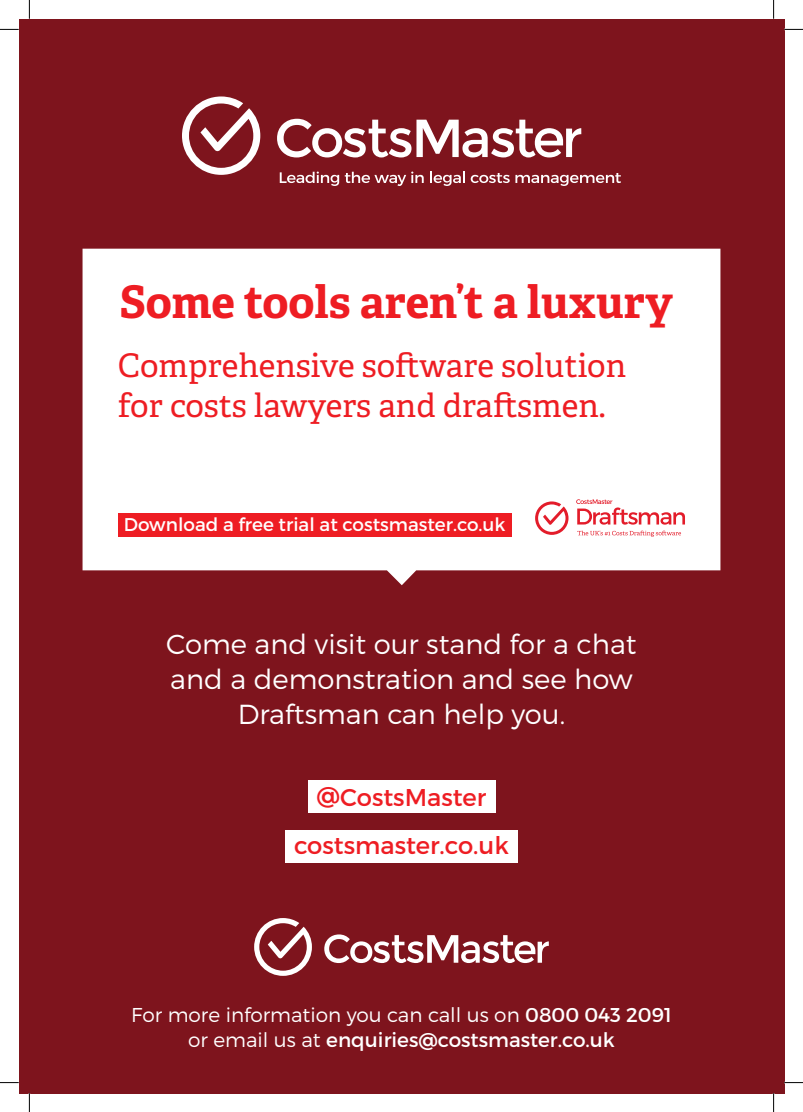
<style>
.page{position:relative;width:803px;height:1112px;background:#fff}
.page>*{position:absolute;margin:0;border:0;box-sizing:border-box;transform-origin:0 0}
.t1{font:700 44.88px "Adelle";color:#ee1d23}
.t2{font:32.5px/40px "Adelle";color:#ee1d23}
.t3{font:300 27.5px/35px "Montserrat";color:#fff;text-align:center}
.t4{font:24.25px "Montserrat";color:#ee1d23}
.t5{font:300 20px/25px "Montserrat";color:#fff;text-align:center}
.t6{font:18.38px "Montserrat";color:#fff}
.s1{font-weight:400}
</style>
<div class="page">
<div style="left:19px;top:19px;width:765px;height:1073px;background:#7e141d"></div>
<div style="left:83px;top:248px;width:637px;height:337px;background:#fff"></div>
<svg style="left:576px;top:499px;width:109px;height:25px;background:#f7c1c5"></svg>
<svg style="left:535px;top:501px;width:33px;height:33px"></svg>
<svg style="left:577px;top:530px;width:104px;height:6px"></svg>
<svg style="left:280px;top:171px;width:59px;height:15px"></svg>
<svg style="left:345px;top:171px;width:79px;height:15px"></svg>
<svg style="left:430px;top:172px;width:35px;height:14px"></svg>
<svg style="left:471px;top:173px;width:150px;height:13px"></svg>
<svg style="left:277px;top:119px;width:304px;height:38px"></svg>
<svg style="left:182px;top:96px;width:78px;height:79px"></svg>
<div style="left:308px;top:780px;width:187px;height:32px;background:#fff"></div>
<div style="left:285px;top:830px;width:233px;height:32px;background:#fff"></div>
<svg style="left:324px;top:934px;width:225px;height:28px"></svg>
<svg style="left:254px;top:918px;width:58px;height:57px"></svg>
<div style="left:118px;top:512px;width:393px;height:24px;background:#ee1d23"></div>
<svg style="left:0;top:29px;width:19px;height:1px"></svg>
<svg style="left:784px;top:29px;width:19px;height:1px"></svg>
<svg style="left:0;top:1082px;width:19px;height:1px"></svg>
<svg style="left:784px;top:1081px;width:19px;height:2px"></svg>
<svg style="left:29px;top:0;width:1px;height:19px"></svg>
<svg style="left:29px;top:1092px;width:1px;height:19px"></svg>
<svg style="left:773px;top:0;width:1px;height:19px"></svg>
<svg style="left:773px;top:1092px;width:1px;height:19px"></svg>
<p class="t1" style="left:119px;top:273px;width:555px">Some tools aren’t a luxury</p>
<p class="t2" style="left:118px;top:345px;width:510px">Comprehensive software solution for costs lawyers and draftsmen.</p>
<p class="t6" style="left:124px;top:512px;width:383px">Download a free trial at costsmaster.co.uk</p>
<p class="t3" style="left:166px;top:626px;width:472px">Come and visit our stand for a chat and a demonstration and see how<br>Draftsman can help you.</p>
<p class="t4" style="left:317px;top:782px;width:171px">@CostsMaster</p>
<p class="t4" style="left:294px;top:830px;width:216px">costsmaster.co.uk</p>
<p class="t5" style="left:131px;top:1001px;width:542px">For more information you can call us on <span class="s1">0800 043 2091 </span>or email us at <span class="s1">enquiries@costsmaster.co.uk</span></p>
</div>
